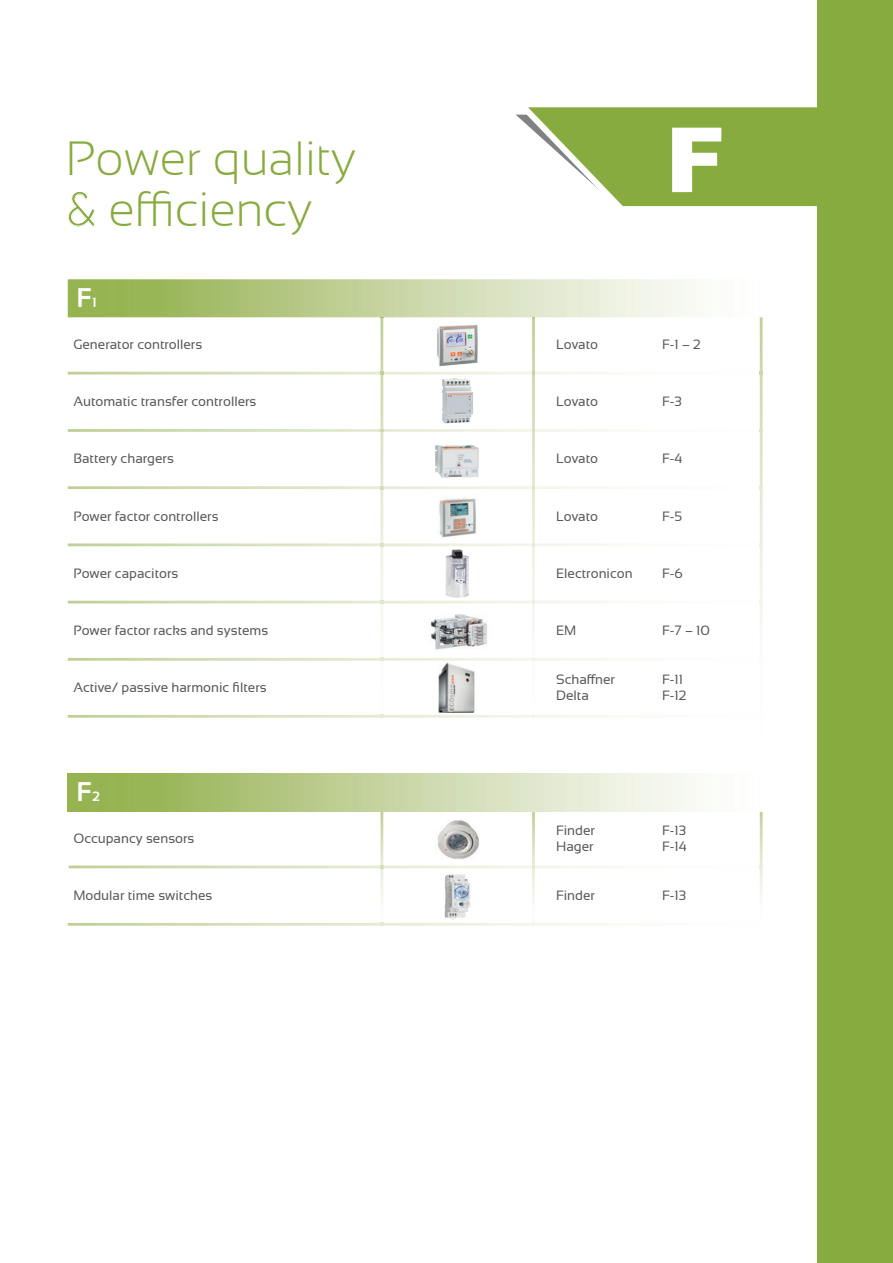
<style>
.page{position:relative;width:893px;height:1263px;background:#fff}
.page>*{position:absolute;margin:0;border:0;box-sizing:border-box;transform-origin:0 0}
.t1{font:900 90px "Arial";color:#fff}
.t2{font:300 48px/50.2px "Sansation";color:#87ab3e}
.t3{font:700 27px "Sansation";color:#fff}
.t4{font:13.5px "Sansation";color:#57585a}
.s1{font-family:"Blogger Sans"}
.s2{font-size:13.5px}
</style>
<div class="page">
<svg style="left:516px;top:107px;width:301px;height:100px"></svg>
<div style="left:817px;top:0;width:76px;height:1263px;background:#87ab3e"></div>
<img style="left:68px;top:279px;width:634px;height:38px">
<img style="left:380px;top:318px;width:3px;height:397px">
<img style="left:532px;top:318px;width:3px;height:397px">
<img style="left:380px;top:811px;width:3px;height:112px">
<img style="left:532px;top:811px;width:3px;height:112px">
<img style="left:760px;top:317px;width:3px;height:336px">
<img style="left:760px;top:812px;width:3px;height:91px">
<img style="left:442px;top:378px;width:31px;height:45px">
<img style="left:435px;top:445px;width:44px;height:33px">
<img style="left:439px;top:498px;width:37px;height:40px">
<img style="left:445px;top:549px;width:23px;height:49px">
<img style="left:68px;top:773px;width:634px;height:38px">
<img style="left:437px;top:820px;width:42px;height:39px">
<img style="left:430px;top:614px;width:57px;height:36px">
<img style="left:439px;top:662px;width:36px;height:50px">
<img style="left:445px;top:874px;width:26px;height:46px">
<img style="left:437px;top:325px;width:41px;height:41px">
<h2 class="t2" style="left:66px;top:133px;width:291px">Power quality <span class="s1">&amp;</span> efficiency</h2>
<h3 class="t3" style="left:77px;top:282px;width:21px">F<span class="s2">1</span></h3>
<h1 class="t1" style="left:665px;top:95px;width:62px">F</h1>
<p class="t4" style="left:73px;top:337px;width:130px">Generator controllers</p>
<p class="t4" style="left:556px;top:337px;width:43px">Lovato</p>
<p class="t4" style="left:662px;top:337px;width:40px">F-1 – 2</p>
<p class="t4" style="left:73px;top:394px;width:185px">Automatic transfer controllers</p>
<p class="t4" style="left:556px;top:394px;width:43px">Lovato</p>
<p class="t4" style="left:662px;top:394px;width:21px">F-3</p>
<p class="t4" style="left:73px;top:451px;width:102px">Battery chargers</p>
<p class="t4" style="left:556px;top:451px;width:43px">Lovato</p>
<p class="t4" style="left:662px;top:451px;width:22px">F-4</p>
<p class="t4" style="left:73px;top:508px;width:147px">Power factor controllers</p>
<p class="t4" style="left:556px;top:508px;width:43px">Lovato</p>
<p class="t4" style="left:662px;top:508px;width:21px">F-5</p>
<p class="t4" style="left:73px;top:566px;width:107px">Power capacitors</p>
<p class="t4" style="left:556px;top:566px;width:78px">Electronicon</p>
<p class="t4" style="left:662px;top:566px;width:22px">F-6</p>
<p class="t4" style="left:73px;top:623px;width:197px">Power factor racks and systems</p>
<p class="t4" style="left:556px;top:623px;width:22px">EM</p>
<p class="t4" style="left:662px;top:623px;width:49px">F-7 – 10</p>
<p class="t4" style="left:556px;top:672px;width:60px">Schaffner</p>
<p class="t4" style="left:662px;top:672px;width:22px">F-11</p>
<p class="t4" style="left:556px;top:688px;width:34px">Delta</p>
<p class="t4" style="left:662px;top:688px;width:26px">F-12</p>
<p class="t4" style="left:73px;top:680px;width:195px">Active/ passive harmonic filters</p>
<h3 class="t3" style="left:77px;top:776px;width:25px">F<span class="s2">2</span></h3>
<p class="t4" style="left:73px;top:830px;width:123px">Occupancy sensors</p>
<p class="t4" style="left:556px;top:822px;width:40px">Finder</p>
<p class="t4" style="left:662px;top:822px;width:26px">F-13</p>
<p class="t4" style="left:556px;top:838px;width:39px">Hager</p>
<p class="t4" style="left:662px;top:838px;width:26px">F-14</p>
<p class="t4" style="left:73px;top:888px;width:141px">Modular time switches</p>
<p class="t4" style="left:556px;top:888px;width:40px">Finder</p>
<p class="t4" style="left:662px;top:888px;width:26px">F-13</p>
</div>
